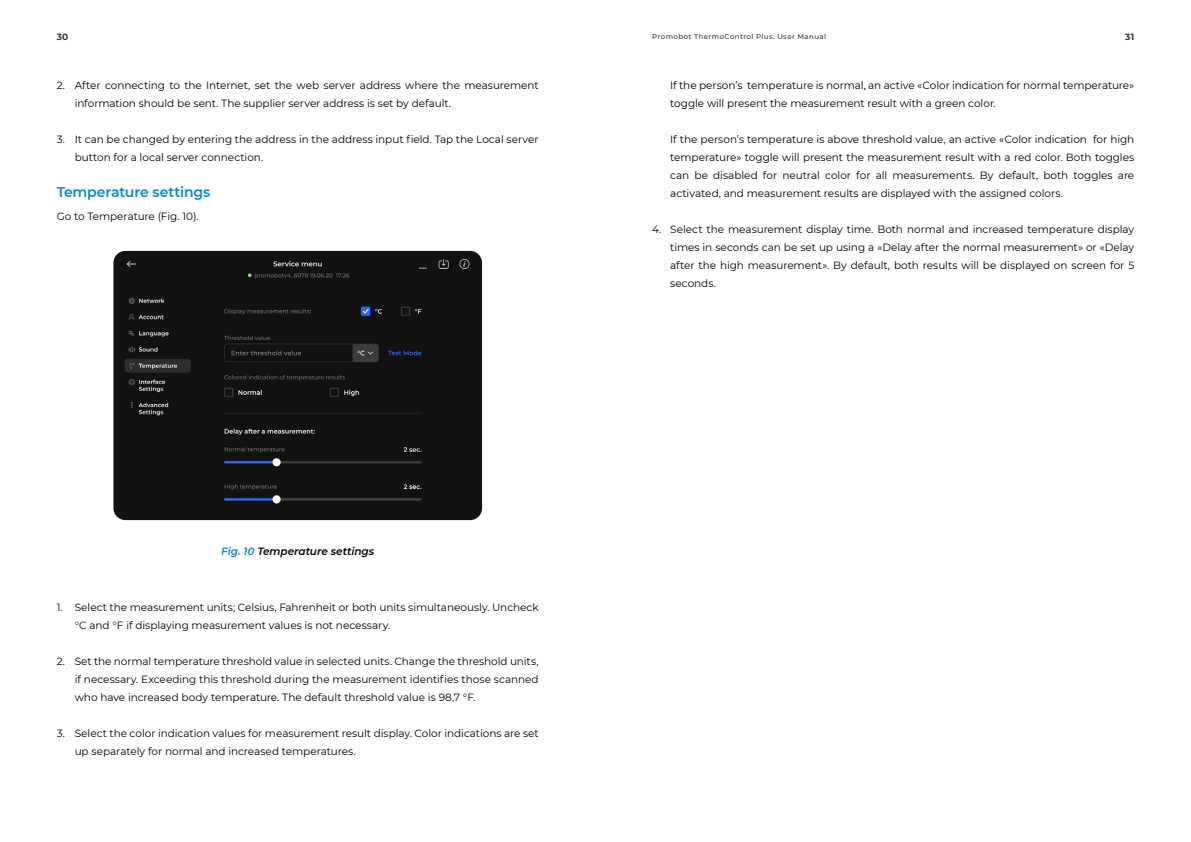
<style>
.page{position:relative;width:1191px;height:842px;background:#fff}
.page>*{position:absolute;margin:0;border:0;box-sizing:border-box;transform-origin:0 0}
.t1{font:600 14px "Montserrat";letter-spacing:-.01em;color:#0089cf}
.t2{font:10.5px/18px "Montserrat";letter-spacing:-.005em;color:#000}
.t3{font:italic 600 10.5px "Montserrat";letter-spacing:-.005em;color:#000}
.t4{font:700 9px "Montserrat";color:#333440}
.t5{font:500 7px "Montserrat";letter-spacing:.06em;color:#333440}
.s1{color:#0089cf}
</style>
<div class="page">
<img style="left:113px;top:251px;width:369px;height:269px">
<p class="t4" style="left:57px;top:30px;width:13px">30</p>
<p class="t5" style="left:652px;top:31px;width:175px">Promobot ThermoСontrol Plus. User Manual</p>
<p class="t4" style="left:1125px;top:30px;width:10px">31</p>
<p class="t2" style="left:75px;top:76px;width:465px;text-indent:-18px">2. After connecting to the Internet, set the web server address where the measurement information should be sent. The supplier server address is set by default.</p>
<p class="t2" style="left:75px;top:130px;width:465px;text-indent:-18px">3. It can be changed by entering the address in the address input field. Tap the Local server button for a local server connection.</p>
<h1 class="t1" style="left:57px;top:182px;width:155px">Temperature settings</h1>
<p class="t2" style="left:57px;top:206px;width:143px">Go to Temperature (Fig. 10).</p>
<p class="t3" style="left:221px;top:544px;width:155px"><span class="s1">Fig. 10</span> Temperature settings</p>
<p class="t2" style="left:75px;top:598px;width:465px;text-indent:-18px">1. Select the measurement units; Celsius, Fahrenheit or both units simultaneously. Uncheck °C and °F if displaying measurement values is not necessary.</p>
<p class="t2" style="left:75px;top:652px;width:465px;text-align:justify;text-indent:-18px">2. Set the normal temperature threshold value in selected units. Change the threshold units, if necessary. Exceeding this threshold during the measurement identifies those scanned who have increased body temperature. The default threshold value is 98.7 °F.</p>
<p class="t2" style="left:75px;top:724px;width:465px;text-indent:-18px">3. Select the color indication values for measurement result display. Color indications are set up separately for normal and increased temperatures.</p>
<p class="t2" style="left:670px;top:76px;width:465px">If the person’s temperature is normal, an active «Color indication for normal temperature» toggle will present the measurement result with a green color.</p>
<p class="t2" style="left:670px;top:130px;width:465px;text-align:justify">If the person’s temperature is above threshold value, an active «Color indication for high temperature» toggle will present the measurement result with a red color. Both toggles can be disabled for neutral color for all measurements. By default, both toggles are activated, and measurement results are displayed with the assigned colors.</p>
<p class="t2" style="left:670px;top:220px;width:465px;text-align:justify;text-indent:-18px">4. Select the measurement display time. Both normal and increased temperature display times in seconds can be set up using a «Delay after the normal measurement» or «Delay after the high measurement». By default, both results will be displayed on screen for 5 seconds.</p>
</div>
